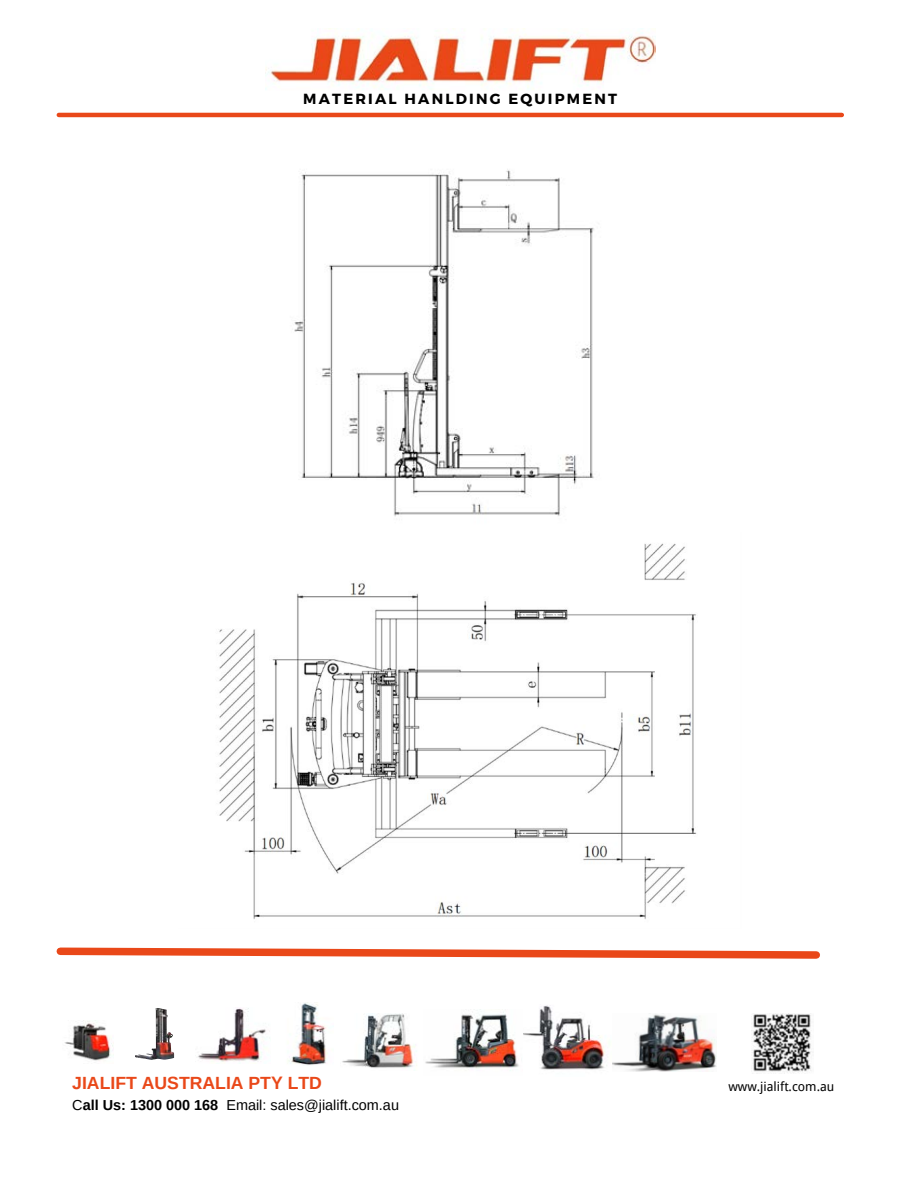
<style>
.page{position:relative;width:900px;height:1200px;background:#fff}
.page>*{position:absolute;margin:0;border:0;box-sizing:border-box;transform-origin:0 0}
.t1{font:700 17.6px "Arimo";color:#e94819}
.t2{font:700 14.6px "Montserrat";letter-spacing:.15em;color:#000}
.t3{font:14.4px "Arimo";color:#000}
.t4{font:12.8px "Wen Quan Yi Micro Hei";color:#000}
.s1{font-weight:700}
</style>
<div class="page">
<img style="left:265px;top:29px;width:390px;height:61px">
<hr style="left:59px;top:113px;width:783px;height:4px;background:#e94819">
<svg style="left:56px;top:947px;width:764px;height:12px"></svg>
<img style="left:294px;top:169px;width:300px;height:348px">
<img style="left:219px;top:543px;width:478px;height:376px">
<img style="left:752px;top:1014px;width:60px;height:60px">
<img style="left:135px;top:1008px;width:40px;height:52px">
<img style="left:523px;top:1005px;width:90px;height:65px">
<img style="left:425px;top:1012px;width:94px;height:59px">
<img style="left:198px;top:1008px;width:68px;height:54px">
<img style="left:64px;top:1020px;width:49px;height:41px">
<img style="left:288px;top:1002px;width:40px;height:63px">
<img style="left:342px;top:1013px;width:75px;height:55px">
<img style="left:613px;top:1013px;width:103px;height:59px">
<p class="t2" style="left:303px;top:89px;width:315px">MATERIAL HANLDING EQUIPMENT</p>
<p class="t1" style="left:72px;top:1073px;width:251px">JIALIFT AUSTRALIA PTY LTD</p>
<p class="t3" style="left:72px;top:1097px;width:328px">C<span class="s1">all Us: 1300 000 168</span> Email: sales@jialift.com.au</p>
<p class="t4" style="left:728px;top:1079px;width:107px">www.jialift.com.au</p>
</div>
